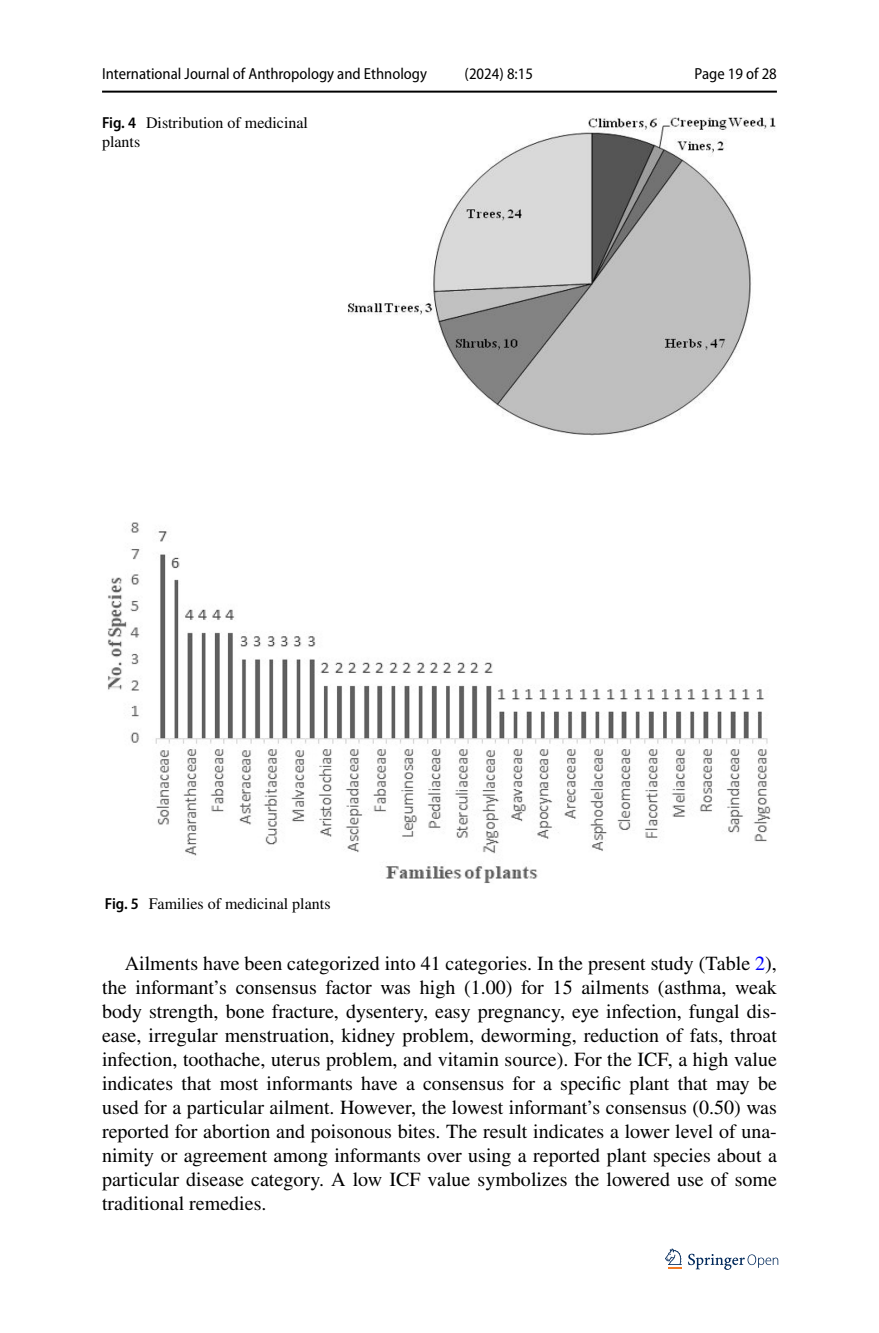
<style>
.page{position:relative;width:879px;height:1333px;background:#fff}
.page>*{position:absolute;margin:0;border:0;box-sizing:border-box;transform-origin:0 0}
.t1{font:20px/24px "STIX";color:#000;text-align:justify}
.t2{font:semi-condensed 16px "Myriad Pro";color:#000}
.t3{font:16px/19px "STIX";color:#000}
.s1{font-family:"Myriad Pro";font-weight:600;font-stretch:semi-condensed}
.s2{color:#00f}
</style>
<div class="page">
<hr style="left:102px;top:91px;width:675px;height:2px;background:#000">
<svg style="left:665px;top:1248px;width:17px;height:21px"></svg>
<svg style="left:688px;top:1253px;width:90px;height:16px"></svg>
<img style="left:348px;top:117px;width:428px;height:319px">
<img style="left:107px;top:522px;width:664px;height:361px">
<p class="t2" style="left:102px;top:65px;width:326px">International Journal of Anthropology and Ethnology</p>
<p class="t2" style="left:465px;top:65px;width:70px">(2024) 8:15</p>
<p class="t2" style="left:694px;top:65px;width:84px">Page 19 of 28</p>
<p class="t3" style="left:102px;top:114px;width:207px"><span class="s1">Fig. 4</span> Distribution of medicinal plants</p>
<p class="t3" style="left:105px;top:895px;width:227px"><span class="s1">Fig. 5</span> Families of medicinal plants</p>
<p class="t1" style="left:102px;top:952px;width:676px;text-indent:23px">Ailments have been categorized into 41 categories. In the present study (Table <span class="s2">2</span>), the informant’s consensus factor was high (1.00) for 15 ailments (asthma, weak body strength, bone fracture, dysentery, easy pregnancy, eye infection, fungal dis&shy;ease, irregular menstruation, kidney problem, deworming, reduction of fats, throat infection, toothache, uterus problem, and vitamin source). For the ICF, a high value indicates that most informants have a consensus for a specific plant that may be used for a particular ailment. However, the lowest informant’s consensus (0.50) was reported for abortion and poisonous bites. The result indicates a lower level of una&shy;nimity or agreement among informants over using a reported plant species about a particular disease category. A low ICF value symbolizes the lowered use of some traditional remedies.</p>
</div>
